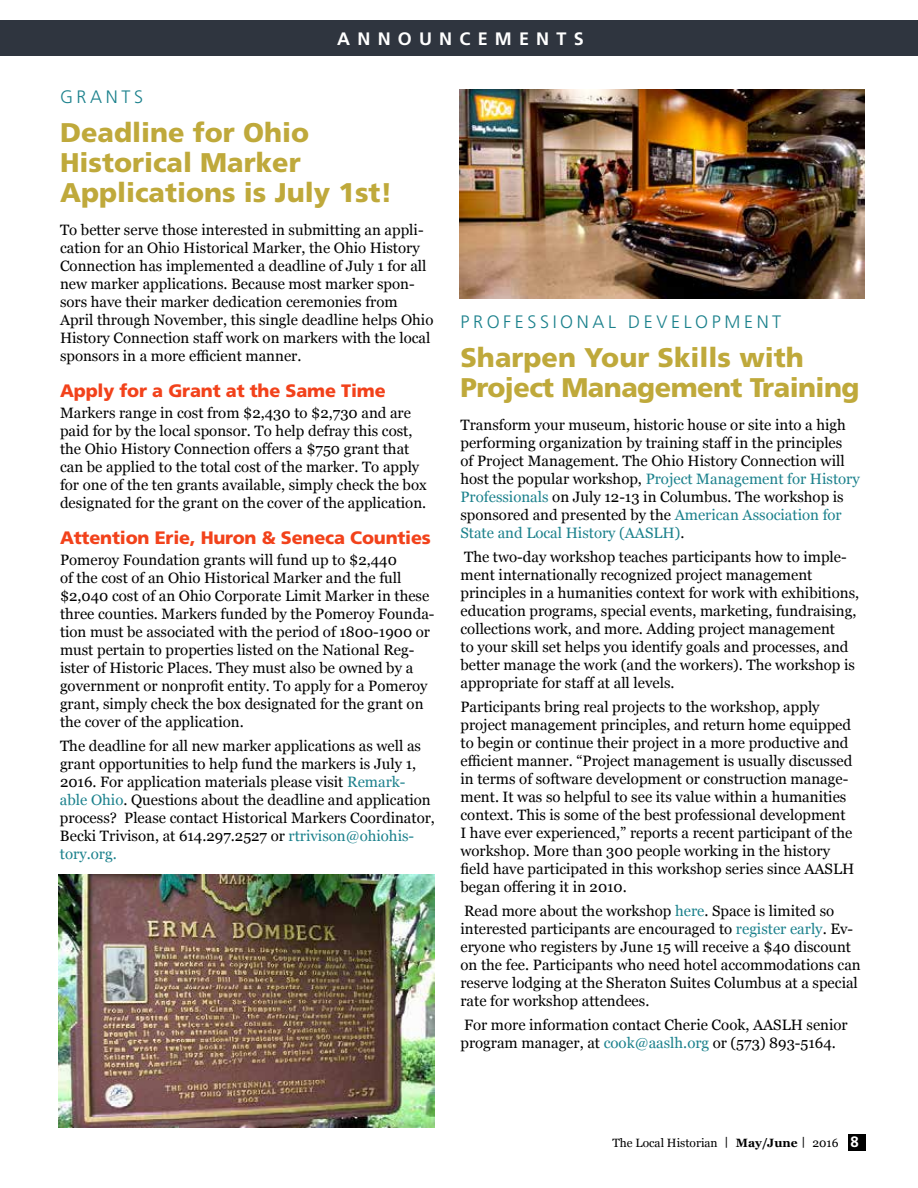
<style>
.page{position:relative;width:918px;height:1188px;background:#fff}
.page>*{position:absolute;margin:0;border:0;box-sizing:border-box;transform-origin:0 0}
.t1{font:900 27px/30px "Frutiger LT Std";color:#bfa93b}
.t2{font:900 27px/30px "Frutiger LT Std";letter-spacing:-.02em;color:#bfa93b}
.t3{font:900 18px "Frutiger LT Std";letter-spacing:-.01em;color:#f2421b}
.t4{font:300 18px "Frutiger LT Std";letter-spacing:.2em;color:#1b818c}
.t5{font:700 18px "Frutiger LT Std";letter-spacing:.4em;color:#fff}
.t6{font:15px/18px "Georgia";color:#000}
.t7{font:12px "Georgia";color:#000}
.s1{color:#1b818c}
.s2{font-family:"Arial Unicode MS"}
.s3{font-weight:700}
.s4{font-family:"Frutiger LT Std";font-weight:700;font-size:15px;color:#fff}
</style>
<div class="page">
<div style="left:848px;top:1134px;width:18px;height:16px;background:#000"></div>
<div style="left:0;top:20px;width:918px;height:36px;background:#2f353f"></div>
<img style="left:460px;top:89px;width:405px;height:210px">
<img style="left:58px;top:874px;width:377px;height:254px">
<p class="t5" style="left:337px;top:28px;width:248px">ANNOUNCEMENTS</p>
<p class="t4" style="left:60px;top:87px;width:85px">GRANTS</p>
<h1 class="t1" style="left:60px;top:117px;width:334px">Deadline for Ohio<br>Historical Marker<br>Applications is July 1st!</h1>
<p class="t6" style="left:60px;top:220px;width:375px">To better serve those interested in submitting an appli&shy;cation for an Ohio Historical Marker, the Ohio History Connection has implemented a deadline of July 1 for all new marker applications. Because most marker spon&shy;sors have their marker dedication ceremonies from April through November, this single deadline helps Ohio History Connection staff work on markers with the local sponsors in a more efficient manner.</p>
<p class="t3" style="left:60px;top:380px;width:327px">Apply for a Grant at the Same Time</p>
<p class="t6" style="left:60px;top:403px;width:368px">Markers range in cost from $2,430 to $2,730 and are paid for by the local sponsor. To help defray this cost, the Ohio History Connection offers a $750 grant that can be applied to the total cost of the marker. To apply for one of the ten grants available, simply check the box designated for the grant on the cover of the application.</p>
<p class="t3" style="left:60px;top:527px;width:372px">Attention Erie, Huron &amp; Seneca Counties</p>
<p class="t6" style="left:60px;top:550px;width:376px">Pomeroy Foundation grants will fund up to $2,440<br>of the cost of an Ohio Historical Marker and the full $2,040 cost of an Ohio Corporate Limit Marker in these three counties. Markers funded by the Pomeroy Founda&shy;tion must be associated with the period of 1800-1900 or must pertain to properties listed on the National Reg&shy;ister of Historic Places. They must also be owned by a government or nonprofit entity. To apply for a Pomeroy grant, simply check the box designated for the grant on the cover of the application.</p>
<p class="t6" style="left:60px;top:736px;width:376px">The deadline for all new marker applications as well as grant opportunities to help fund the markers is July 1, 2016. For application materials please visit <span class="s1">Remark&shy;able Ohio</span>. Questions about the deadline and application process? Please contact Historical Markers Coordinator, Becki Trivison, at 614.297.2527 or <span class="s1">rtrivison@ohiohis&shy;tory.org.</span></p>
<p class="t4" style="left:460px;top:312px;width:322px">PROFESSIONAL DEVELOPMENT</p>
<h1 class="t2" style="left:460px;top:342px;width:401px">Sharpen Your Skills with<br>Project Management Training</h1>
<p class="t6" style="left:460px;top:415px;width:401px">Transform your museum, historic house or site into a high performing organization by training staff in the principles<br>of Project Management. The Ohio History Connection will host the popular workshop, <span class="s1">Project Management for History Professionals</span> on July 12-13 in Columbus. The workshop is sponsored and presented by the <span class="s1">American Association for State and Local History (AASLH)</span>.</p>
<p class="t6" style="left:460px;top:547px;width:400px">The two-day workshop teaches participants how to imple&shy;ment internationally recognized project management principles in a humanities context for work with exhibitions, education programs, special events, marketing, fundraising, collections work, and more. Adding project management<br>to your skill set helps you identify goals and processes, and better manage the work (and the workers). The workshop is appropriate for staff at all levels.</p>
<p class="t6" style="left:460px;top:697px;width:395px">Participants bring real projects to the workshop, apply project management principles, and return home equipped to begin or continue their project in a more productive and efficient manner. “Project management is usually discussed in terms of software development or construction manage&shy;ment. It was so helpful to see its value within a humanities context. This is some of the best professional development I have ever experienced,” reports a recent participant of the workshop. More than 300 people working in the history field have participated in this workshop series since AASLH began offering it in 2010.</p>
<p class="t6" style="left:460px;top:901px;width:402px">Read more about the workshop <span class="s1">here</span>. Space is limited so interested participants are encouraged to <span class="s1">register early</span>. Ev&shy;eryone who registers by June 15 will receive a $40 discount on the fee. Participants who need hotel accommodations can reserve lodging at the Sheraton Suites Columbus at a special rate for workshop attendees.</p>
<p class="t6" style="left:460px;top:1015px;width:389px">For more information contact Cherie Cook, AASLH senior program manager, at <span class="s1">cook@aaslh.org</span> or (573) 893-5164.</p>
<p class="t7" style="left:612px;top:1134px;width:248px">The Local Historian <span class="s2">ᅵ</span> <span class="s3">May/June</span><span class="s2">ᅵ</span> 2016 <span class="s4">8</span></p>
</div>
